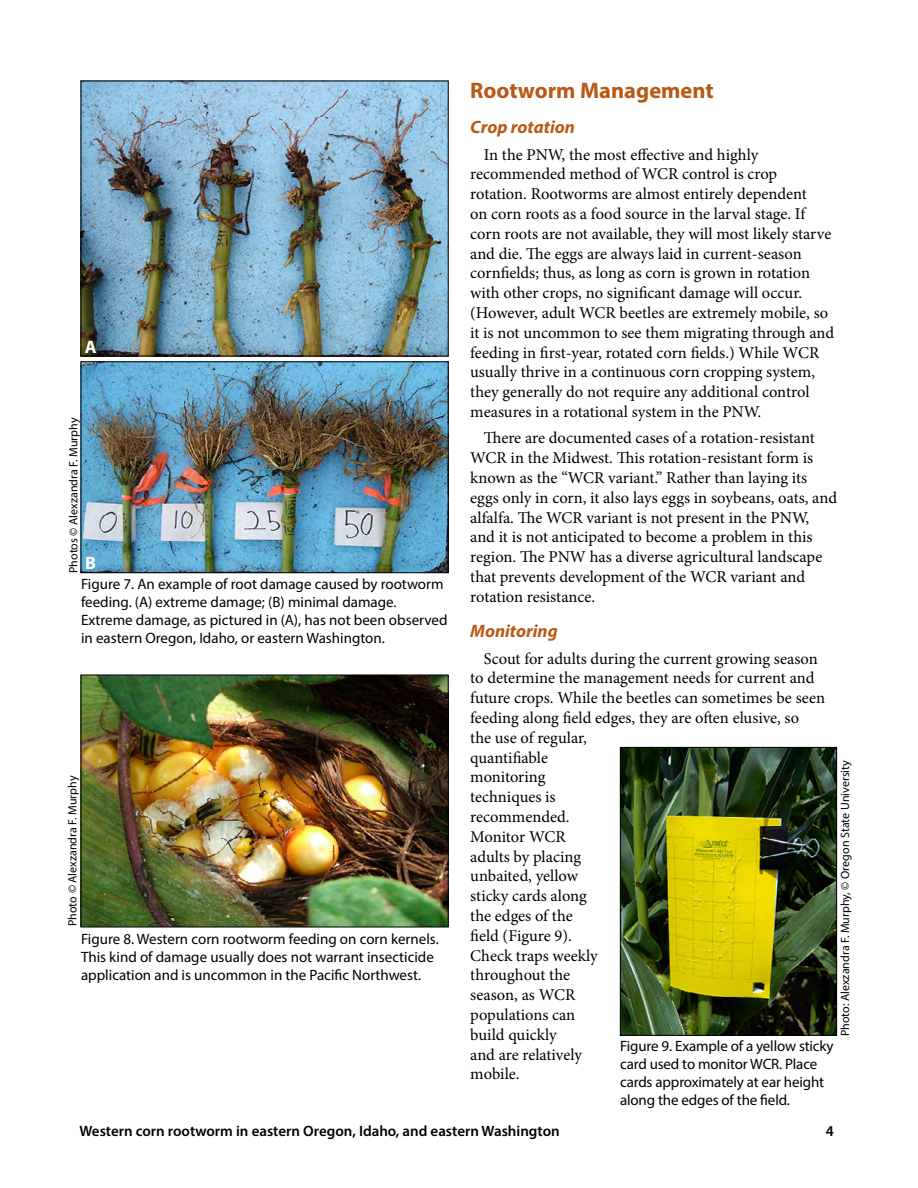
<style>
.page{position:relative;width:918px;height:1188px;background:#fff}
.page>*{position:absolute;margin:0;border:0;box-sizing:border-box;transform-origin:0 0}
.Subhead_1{font:700 22.5px "Myriad Pro";color:#b95915}
.Subhead_2{font:italic 700 18px "Myriad Pro";color:#b95915}
.t1{font:700 18px "Myriad Pro";color:#fff}
.Body_text{font:16.5px/19.8px "Minion Pro";color:#000}
.t2{font:15px/18px "Myriad Pro";color:#000}
.t3{font:600 15px "Myriad Pro";color:#000}
.t4{font:12px "Myriad Pro";color:#000}
</style>
<div class="page">
<img style="left:83px;top:83px;width:364px;height:271px">
<div style="left:81px;top:81px;width:368px;height:275px;border:1px solid #000"></div>
<img style="left:83px;top:363px;width:364px;height:208px">
<div style="left:81px;top:361px;width:368px;height:212px;border:1px solid #000"></div>
<img style="left:83px;top:677px;width:364px;height:248px">
<div style="left:81px;top:675px;width:368px;height:252px;border:1px solid #000"></div>
<img style="left:622px;top:749px;width:213px;height:285px">
<div style="left:620px;top:747px;width:217px;height:289px;border:1px solid #000"></div>
<p class="t1" style="left:85px;top:335px;width:13px">A</p>
<p class="t4" style="left:66px;top:573px;width:157px;rotate:-90deg">Photos © Alexzandra F. Murphy</p>
<p class="t1" style="left:85px;top:551px;width:12px">B</p>
<p class="t2" style="left:81px;top:575px;width:368px">Figure 7. An example of root damage caused by rootworm feeding. (A) extreme damage; (B) minimal damage.<br>Extreme damage, as pictured in (A), has not been observed in eastern Oregon, Idaho, or eastern Washington.</p>
<p class="t4" style="left:65px;top:926px;width:152px;rotate:-90deg">Photo © Alexzandra F. Murphy</p>
<p class="t2" style="left:81px;top:929px;width:359px">Figure 8. Western corn rootworm feeding on corn kernels.<br>This kind of damage usually does not warrant insecticide application and is uncommon in the Pacific Northwest.</p>
<h2 class="Subhead_1" style="left:470px;top:76px;width:245px">Rootworm Management</h2>
<h3 class="Subhead_2" style="left:470px;top:115px;width:106px">Crop rotation</h3>
<p class="Body_text" style="left:470px;top:144px;width:365px;text-indent:14px">In the PNW, the most effective and highly recommended method of WCR control is crop rotation. Rootworms are almost entirely dependent<br>on corn roots as a food source in the larval stage. If corn roots are not available, they will most likely starve and die. The eggs are always laid in current-season cornfields; thus, as long as corn is grown in rotation with other crops, no significant damage will occur. (However, adult WCR beetles are extremely mobile, so it is not uncommon to see them migrating through and feeding in first-year, rotated corn fields.) While WCR usually thrive in a continuous corn cropping system, they generally do not require any additional control measures in a rotational system in the PNW.</p>
<p class="Body_text" style="left:470px;top:428px;width:368px;text-indent:14px">There are documented cases of a rotation-resistant WCR in the Midwest. This rotation-resistant form is known as the “WCR variant.” Rather than laying its eggs only in corn, it also lays eggs in soybeans, oats, and alfalfa. The WCR variant is not present in the PNW, and it is not anticipated to become a problem in this region. The PNW has a diverse agricultural landscape that prevents development of the WCR variant and rotation resistance.</p>
<h3 class="Subhead_2" style="left:470px;top:619px;width:89px">Monitoring</h3>
<p class="Body_text" style="left:470px;top:648px;width:356px;text-indent:14px">Scout for adults during the current growing season to determine the management needs for current and future crops. While the beetles can sometimes be seen feeding along field edges, they are often elusive, so</p>
<p class="Body_text" style="left:470px;top:728px;width:129px">the use of regular, quantifiable monitoring techniques is recommended.<br>Monitor WCR adults by placing unbaited, yellow sticky cards along the edges of the field (Figure 9).<br>Check traps weekly throughout the season, as WCR populations can build quickly<br>and are relatively mobile.</p>
<p class="t4" style="left:838px;top:1036px;width:278px;rotate:-90deg">Photo: Alexzandra F. Murphy, © Oregon State University</p>
<p class="t2" style="left:620px;top:1036px;width:215px">Figure 9. Example of a yellow sticky card used to monitor WCR. Place cards approximately at ear height along the edges of the field.</p>
<p class="t3" style="left:80px;top:1122px;width:482px">Western corn rootworm in eastern Oregon, Idaho, and eastern Washington</p>
<p class="t3" style="left:826px;top:1122px;width:10px">4</p>
</div>
